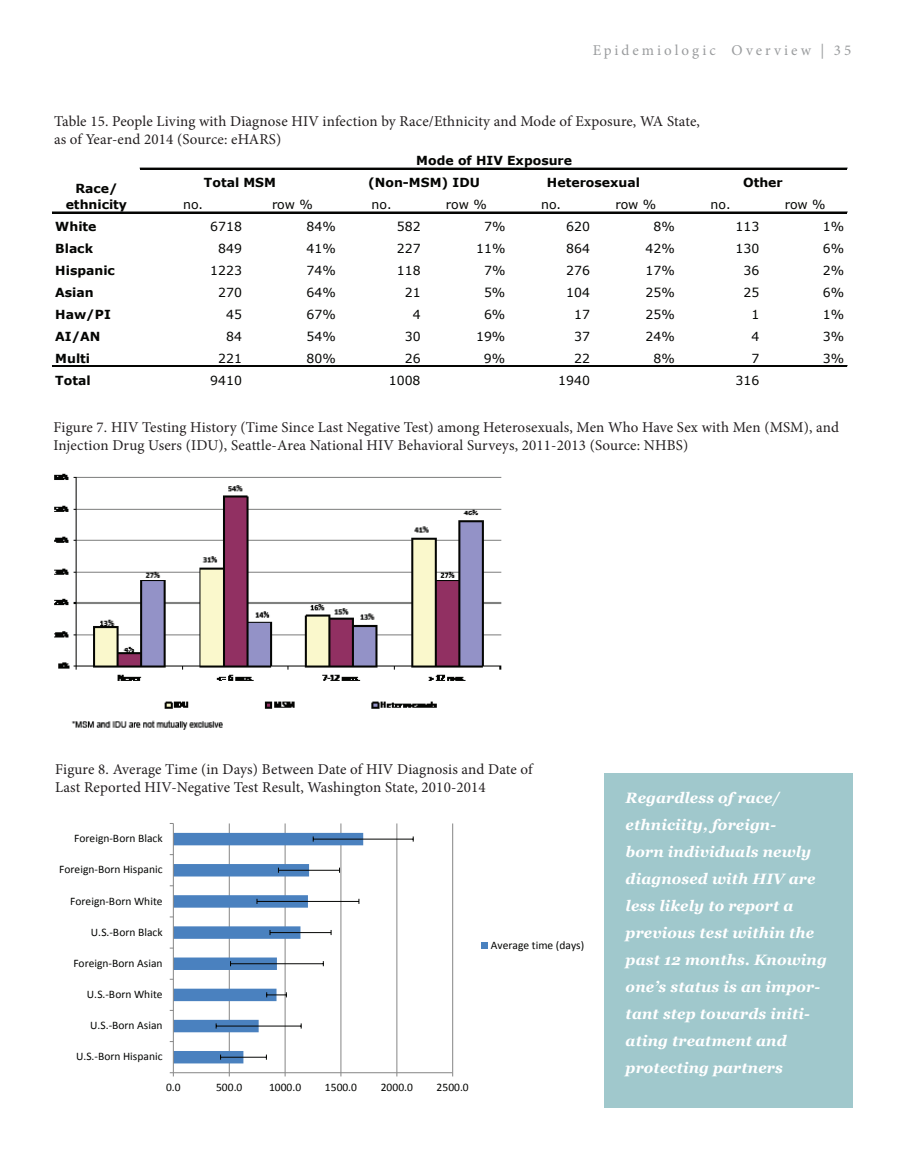
<style>
.page{position:relative;width:905px;height:1175px;background:#fff}
.page>*{position:absolute;margin:0;border:0;box-sizing:border-box;transform-origin:0 0}
.t1{font:700 20.7px/25.3px "Calibri";color:#040503;text-align:center}
.t2{font:15px/18px "Minion Pro";letter-spacing:.01em;color:#231f20}
.t3{font:italic 700 15px/27px "Georgia";letter-spacing:.01em;color:#fff}
.t4{font:15px "Minion Pro";letter-spacing:.2em;color:#9a9c9e}
.t5{font:12.45px "Verdana";letter-spacing:.005em;color:#040503}
.t6{font:700 12.45px/16.2px "Verdana";color:#040503;text-align:center}
.t7{font:11.55px "Calibri";color:#040503}
</style>
<div class="page">
<svg style="left:169px;top:823px;width:319px;height:254px"></svg>
<div style="left:604px;top:773px;width:249px;height:334px;background:#a0c8cc"></div>
<img style="left:54px;top:473px;width:448px;height:257px">
<hr style="left:140px;top:168px;width:707px;height:1px;background:#040503">
<hr style="left:52px;top:212px;width:795px;height:1px;background:#040503">
<hr style="left:52px;top:365px;width:795px;height:1px;background:#040503">
<hr style="left:52px;top:366px;width:795px;height:1px;background:#040503">
<p class="t4" style="left:592px;top:40px;width:260px">Epidemiologic Overview | 35</p>
<p class="t2" style="left:54px;top:112px;width:647px">Table 15. People Living with Diagnose HIV infection by Race/Ethnicity and Mode of Exposure, WA State, as of Year-end 2014 (Source: eHARS)</p>
<p class="t6" style="left:66px;top:180px;width:63px">Race/ ethnicity</p>
<p class="t6" style="left:416px;top:152px;width:157px">Mode of HIV Exposure</p>
<p class="t6" style="left:204px;top:174px;width:74px">Total MSM</p>
<p class="t6" style="left:368px;top:174px;width:113px">(Non-MSM) IDU</p>
<p class="t6" style="left:547px;top:174px;width:95px">Heterosexual</p>
<p class="t6" style="left:743px;top:174px;width:41px">Other</p>
<p class="t5" style="left:183px;top:196px;width:22px">no.</p>
<p class="t5" style="left:272px;top:196px;width:42px">row %</p>
<p class="t5" style="left:371px;top:196px;width:22px">no.</p>
<p class="t5" style="left:446px;top:196px;width:42px">row %</p>
<p class="t5" style="left:541px;top:196px;width:22px">no.</p>
<p class="t5" style="left:615px;top:196px;width:42px">row %</p>
<p class="t5" style="left:710px;top:196px;width:22px">no.</p>
<p class="t5" style="left:784px;top:196px;width:42px">row %</p>
<p class="t6" style="left:55px;top:218px;width:43px">White</p>
<p class="t5" style="left:210px;top:218px;width:33px">6718</p>
<p class="t5" style="left:306px;top:218px;width:31px">84%</p>
<p class="t5" style="left:397px;top:218px;width:25px">582</p>
<p class="t5" style="left:484px;top:218px;width:23px">7%</p>
<p class="t5" style="left:566px;top:218px;width:25px">620</p>
<p class="t5" style="left:653px;top:218px;width:23px">8%</p>
<p class="t5" style="left:735px;top:218px;width:25px">113</p>
<p class="t5" style="left:822px;top:218px;width:23px">1%</p>
<p class="t6" style="left:55px;top:240px;width:39px">Black</p>
<p class="t5" style="left:218px;top:240px;width:25px">849</p>
<p class="t5" style="left:306px;top:240px;width:31px">41%</p>
<p class="t5" style="left:397px;top:240px;width:25px">227</p>
<p class="t5" style="left:476px;top:240px;width:31px">11%</p>
<p class="t5" style="left:566px;top:240px;width:25px">864</p>
<p class="t5" style="left:645px;top:240px;width:31px">42%</p>
<p class="t5" style="left:735px;top:240px;width:25px">130</p>
<p class="t5" style="left:822px;top:240px;width:23px">6%</p>
<p class="t6" style="left:55px;top:262px;width:61px">Hispanic</p>
<p class="t5" style="left:210px;top:262px;width:33px">1223</p>
<p class="t5" style="left:306px;top:262px;width:31px">74%</p>
<p class="t5" style="left:397px;top:262px;width:25px">118</p>
<p class="t5" style="left:484px;top:262px;width:23px">7%</p>
<p class="t5" style="left:566px;top:262px;width:25px">276</p>
<p class="t5" style="left:645px;top:262px;width:31px">17%</p>
<p class="t5" style="left:743px;top:262px;width:17px">36</p>
<p class="t5" style="left:822px;top:262px;width:23px">2%</p>
<p class="t6" style="left:55px;top:284px;width:40px">Asian</p>
<p class="t5" style="left:218px;top:284px;width:25px">270</p>
<p class="t5" style="left:306px;top:284px;width:31px">64%</p>
<p class="t5" style="left:404px;top:284px;width:17px">21</p>
<p class="t5" style="left:484px;top:284px;width:23px">5%</p>
<p class="t5" style="left:566px;top:284px;width:25px">104</p>
<p class="t5" style="left:645px;top:284px;width:31px">25%</p>
<p class="t5" style="left:743px;top:284px;width:17px">25</p>
<p class="t5" style="left:822px;top:284px;width:23px">6%</p>
<p class="t6" style="left:55px;top:306px;width:57px">Haw/PI</p>
<p class="t5" style="left:226px;top:306px;width:17px">45</p>
<p class="t5" style="left:306px;top:306px;width:31px">67%</p>
<p class="t5" style="left:412px;top:306px;width:9px">4</p>
<p class="t5" style="left:484px;top:306px;width:23px">6%</p>
<p class="t5" style="left:574px;top:306px;width:17px">17</p>
<p class="t5" style="left:645px;top:306px;width:31px">25%</p>
<p class="t5" style="left:751px;top:306px;width:9px">1</p>
<p class="t5" style="left:822px;top:306px;width:23px">1%</p>
<p class="t6" style="left:55px;top:328px;width:47px">AI/AN</p>
<p class="t5" style="left:226px;top:328px;width:17px">84</p>
<p class="t5" style="left:306px;top:328px;width:31px">54%</p>
<p class="t5" style="left:404px;top:328px;width:17px">30</p>
<p class="t5" style="left:476px;top:328px;width:31px">19%</p>
<p class="t5" style="left:574px;top:328px;width:17px">37</p>
<p class="t5" style="left:645px;top:328px;width:31px">24%</p>
<p class="t5" style="left:751px;top:328px;width:9px">4</p>
<p class="t5" style="left:822px;top:328px;width:23px">3%</p>
<p class="t6" style="left:55px;top:350px;width:36px">Multi</p>
<p class="t5" style="left:218px;top:350px;width:25px">221</p>
<p class="t5" style="left:306px;top:350px;width:31px">80%</p>
<p class="t5" style="left:404px;top:350px;width:17px">26</p>
<p class="t5" style="left:484px;top:350px;width:23px">9%</p>
<p class="t5" style="left:574px;top:350px;width:17px">22</p>
<p class="t5" style="left:653px;top:350px;width:23px">8%</p>
<p class="t5" style="left:751px;top:350px;width:9px">7</p>
<p class="t5" style="left:822px;top:350px;width:23px">3%</p>
<p class="t6" style="left:55px;top:372px;width:37px">Total</p>
<p class="t5" style="left:210px;top:372px;width:33px">9410</p>
<p class="t5" style="left:389px;top:372px;width:33px">1008</p>
<p class="t5" style="left:558px;top:372px;width:33px">1940</p>
<p class="t5" style="left:735px;top:372px;width:25px">316</p>
<p class="t2" style="left:53px;top:418px;width:787px">Figure 7. HIV Testing History (Time Since Last Negative Test) among Heterosexuals, Men Who Have Sex with Men (MSM), and<br>Injection Drug Users (IDU), Seattle-Area National HIV Behavioral Surveys, 2011-2013 (Source: NHBS)</p>
<p class="t2" style="left:55px;top:760px;width:479px">Figure 8. Average Time (in Days) Between Date of HIV Diagnosis and Date of<br>Last Reported HIV-Negative Test Result, Washington State, 2010-2014</p>
<h1 class="t1" style="left:121px;top:758px;width:412px">diagnosis and date of the last reported negative test result, WA State, 2010--2014</h1>
<p class="t7" style="left:74px;top:831px;width:90px">Foreign-Born Black</p>
<p class="t7" style="left:59px;top:862px;width:105px">Foreign-Born Hispanic</p>
<p class="t7" style="left:70px;top:893px;width:94px">Foreign-Born White</p>
<p class="t7" style="left:91px;top:924px;width:73px">U.S.-Born Black</p>
<p class="t7" style="left:73px;top:955px;width:91px">Foreign-Born Asian</p>
<p class="t7" style="left:87px;top:987px;width:77px">U.S.-Born White</p>
<p class="t7" style="left:90px;top:1018px;width:74px">U.S.-Born Asian</p>
<p class="t7" style="left:76px;top:1049px;width:88px">U.S.-Born Hispanic</p>
<p class="t7" style="left:166px;top:1079px;width:16px">0.0</p>
<p class="t7" style="left:216px;top:1079px;width:28px">500.0</p>
<p class="t7" style="left:269px;top:1079px;width:34px">1000.0</p>
<p class="t7" style="left:325px;top:1079px;width:34px">1500.0</p>
<p class="t7" style="left:381px;top:1079px;width:34px">2000.0</p>
<p class="t7" style="left:436px;top:1079px;width:34px">2500.0</p>
<p class="t7" style="left:491px;top:938px;width:95px">Average time (days)</p>
<p class="t3" style="left:625px;top:784px;width:203px">Regardless of race/ ethniciity, foreign-<br>born individuals newly diagnosed with HIV are less likely to report a previous test within the past 12 months. Knowing one’s status is an impor&shy;tant step towards initi&shy;ating treatment and protecting partners</p>
</div>
